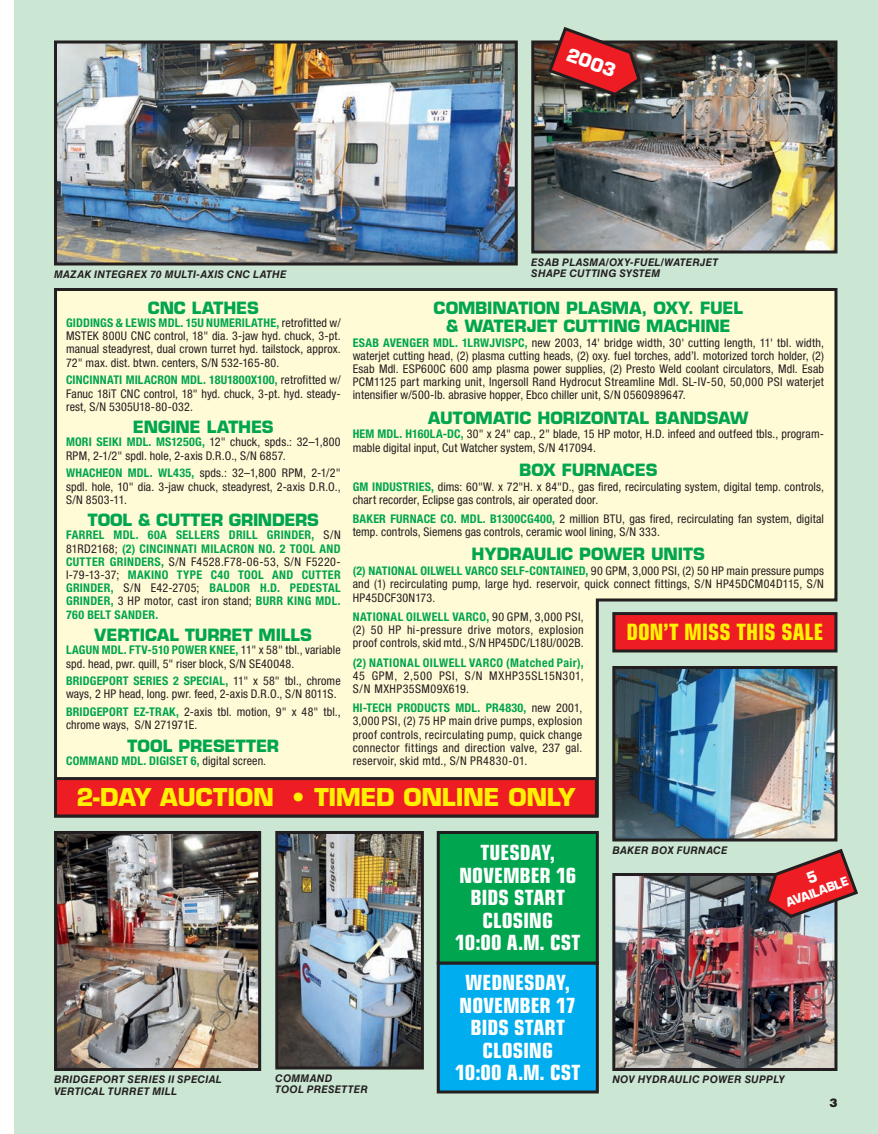
<style>
.page{position:relative;width:878px;height:1134px;background:#cbe6d3}
.page>*{position:absolute;margin:0;border:0;box-sizing:border-box;transform-origin:0 0}
.t1{font:700 24px "Eurostile";letter-spacing:-.015em;color:#fff101}
.t2{font:700 condensed 22.5px "Eurostile";color:#fff101}
.t3{font:700 condensed 21px/22.5px "Eurostile";letter-spacing:-.005em;color:#fff;text-align:center}
.FLAG-TYPE{font:700 18px "Eurostile";color:#fff}
.INV-HEAD{font:700 16.5px/18px "Eurostile";letter-spacing:-.005em;color:#00a54f;text-align:center}
.INV-BODY_less_lead{font:condensed 12px/13.2px "Helvetica Neue LT Std";letter-spacing:.01em;color:#231f20;text-align:justify}
.INV-BODY_less_lead-2{font:700 condensed 12px/13.2px "Helvetica Neue LT Std";letter-spacing:.025em;color:#00a54f;text-align:justify}
.FLAG-TYPE-2{font:700 12px "Eurostile";color:#fff;scale:.95 1}
.t4{font:900 12px "Helvetica";color:#231f20}
.t5{font:italic 700 10.5px/11.6px "Helvetica LT Std";letter-spacing:.02em;color:#231f20}
.s1{font-weight:700;color:#00a54f}
.s2{font-weight:400;color:#231f20}
</style>
<div class="page">
<div style="left:0;top:0;width:14px;height:1134px;background:#fff"></div>
<div style="left:54px;top:288px;width:784px;height:531px;background:#fffbd6"></div>
<img style="left:535px;top:44px;width:298px;height:206px">
<div style="left:531px;top:40px;width:306px;height:214px;border:3px solid #231f20"></div>
<img style="left:58px;top:44px;width:456px;height:218px">
<div style="left:54px;top:40px;width:464px;height:226px;border:3px solid #231f20"></div>
<img style="left:58px;top:835px;width:199px;height:232px">
<div style="left:54px;top:831px;width:207px;height:240px;border:3px solid #231f20"></div>
<img style="left:279px;top:835px;width:141px;height:231px">
<div style="left:275px;top:831px;width:149px;height:239px;border:3px solid #231f20"></div>
<img style="left:616px;top:670px;width:217px;height:168px">
<div style="left:612px;top:666px;width:225px;height:176px;border:3px solid #231f20"></div>
<img style="left:616px;top:877px;width:217px;height:190px">
<div style="left:612px;top:873px;width:225px;height:198px;border:3px solid #231f20"></div>
<div style="left:56px;top:779px;width:540px;height:37px;background:#ee1d23"></div>
<div style="left:54px;top:777px;width:544px;height:41px;border:3px solid #231f20"></div>
<div style="left:614px;top:614px;width:222px;height:37px;background:#ee1d23"></div>
<div style="left:612px;top:612px;width:225px;height:40px;border:3px solid #231f20"></div>
<div style="left:438px;top:963px;width:159px;height:129px;background:#00aeef"></div>
<div style="left:436px;top:962px;width:162px;height:132px;border:3px solid #231f20"></div>
<div style="left:438px;top:832px;width:159px;height:131px;background:#00a54f"></div>
<div style="left:436px;top:831px;width:162px;height:133px;border:3px solid #231f20"></div>
<svg style="left:546px;top:27px;width:96px;height:72px;background:#a44946"></svg>
<svg style="left:763px;top:848px;width:95px;height:72px"></svg>
<p class="t5" style="left:54px;top:268px;width:234px">MAZAK INTEGREX 70 MULTI-AXIS CNC LATHE</p>
<p class="FLAG-TYPE" style="left:571px;top:43px;width:52px;rotate:20deg">2003</p>
<p class="t5" style="left:531px;top:256px;width:188px">ESAB PLASMA/OXY-FUEL/WATERJET<br>SHAPE CUTTING SYSTEM</p>
<p class="INV-HEAD" style="left:433px;top:299px;width:311px">COMBINATION PLASMA, OXY. FUEL &amp; WATERJET CUTTING MACHINE</p>
<p class="INV-BODY_less_lead" style="left:352px;top:336px;width:473px"><span class="s1">ESAB AVENGER MDL. 1LRWJVISPC,</span> new 2003, 14' bridge width, 30' cutting length, 11' tbl. width, waterjet cutting head, (2) plasma cutting heads, (2) oxy. fuel torches, add’l. motorized torch holder, (2)<br>Esab Mdl. ESP600C 600 amp plasma power supplies, (2) Presto Weld coolant circulators, Mdl. Esab PCM1125 part marking unit, Ingersoll Rand Hydrocut Streamline Mdl. SL-IV-50, 50,000 PSI waterjet intensifier w/500-lb. abrasive hopper, Ebco chiller unit, S/N 0560989647.</p>
<p class="INV-HEAD" style="left:428px;top:409px;width:322px">AUTOMATIC HORIZONTAL BANDSAW</p>
<p class="INV-BODY_less_lead" style="left:352px;top:427px;width:472px"><span class="s1">HEM MDL. H160LA-DC,</span> 30" x 24" cap., 2" blade, 15 HP motor, H.D. infeed and outfeed tbls., program&shy;mable digital input, Cut Watcher system, S/N 417094.</p>
<p class="INV-HEAD" style="left:519px;top:461px;width:140px">BOX FURNACES</p>
<p class="INV-BODY_less_lead" style="left:352px;top:480px;width:473px"><span class="s1">GM INDUSTRIES,</span> dims: 60"W. x 72"H. x 84"D., gas fired, recirculating system, digital temp. controls, chart recorder, Eclipse gas controls, air operated door.</p>
<p class="INV-BODY_less_lead" style="left:352px;top:512px;width:472px"><span class="s1">BAKER FURNACE CO. MDL. B1300CG400,</span> 2 million BTU, gas fired, recirculating fan system, digital temp. controls, Siemens gas controls, ceramic wool lining, S/N 333.</p>
<p class="INV-HEAD" style="left:471px;top:545px;width:235px">HYDRAULIC POWER UNITS</p>
<p class="INV-BODY_less_lead" style="left:352px;top:564px;width:473px"><span class="s1">(2) NATIONAL OILWELL VARCO SELF-CONTAINED,</span> 90 GPM, 3,000 PSI, (2) 50 HP main pressure pumps and (1) recirculating pump, large hyd. reservoir, quick connect fittings, S/N HP45DCM04D115, S/N HP45DCF30N173.</p>
<p class="INV-BODY_less_lead" style="left:352px;top:610px;width:233px"><span class="s1">NATIONAL OILWELL VARCO,</span> 90 GPM, 3,000 PSI, (2) 50 HP hi-pressure drive motors, explosion proof controls, skid mtd., S/N HP45DC/L18U/002B.</p>
<p class="INV-BODY_less_lead" style="left:352px;top:656px;width:232px"><span class="s1">(2) NATIONAL OILWELL VARCO (Matched Pair), </span>45 GPM, 2,500 PSI, S/N MXHP35SL15N301, S/N MXHP35SM09X619.</p>
<p class="INV-BODY_less_lead" style="left:352px;top:701px;width:231px"><span class="s1">HI-TECH PRODUCTS MDL. PR4830,</span> new 2001, 3,000 PSI, (2) 75 HP main drive pumps, explosion proof controls, recirculating pump, quick change connector fittings and direction valve, 237 gal. reservoir, skid mtd., S/N PR4830-01.</p>
<p class="INV-HEAD" style="left:148px;top:299px;width:113px">CNC LATHES</p>
<p class="INV-BODY_less_lead" style="left:66px;top:316px;width:276px"><span class="s1">GIDDINGS &amp; LEWIS MDL. 15U NUMERILATHE,</span> retrofitted w/ MSTEK 800U CNC control, 18" dia. 3-jaw hyd. chuck, 3-pt. manual steadyrest, dual crown turret hyd. tailstock, approx.<br>72" max. dist. btwn. centers, S/N 532-165-80.</p>
<p class="INV-BODY_less_lead" style="left:66px;top:373px;width:276px"><span class="s1">CINCINNATI MILACRON MDL. 18U1800X100,</span> retrofitted w/ Fanuc 18iT CNC control, 18" hyd. chuck, 3-pt. hyd. steady&shy;rest, S/N 5305U18-80-032.</p>
<p class="INV-HEAD" style="left:133px;top:418px;width:142px">ENGINE LATHES</p>
<p class="INV-BODY_less_lead" style="left:66px;top:436px;width:276px"><span class="s1">MORI SEIKI MDL. MS1250G,</span> 12" chuck, spds.: 32–1,800<br>RPM, 2-1/2" spdl. hole, 2-axis D.R.O., S/N 6857.</p>
<p class="INV-BODY_less_lead" style="left:66px;top:466px;width:276px"><span class="s1">WHACHEON MDL. WL435,</span> spds.: 32–1,800 RPM, 2-1/2" spdl. hole, 10" dia. 3-jaw chuck, steadyrest, 2-axis D.R.O., S/N 8503-11.</p>
<p class="INV-HEAD" style="left:88px;top:511px;width:233px">TOOL &amp; CUTTER GRINDERS</p>
<p class="INV-BODY_less_lead-2" style="left:66px;top:528px;width:276px">FARREL MDL. 60A SELLERS DRILL GRINDER, <span class="s2">S/N 81RD2168;</span> (2) CINCINNATI MILACRON NO. 2 TOOL AND CUTTER GRINDERS, <span class="s2">S/N F4528.F78-06-53, S/N F5220- I-79-13-37;</span> MAKINO TYPE C40 TOOL AND CUTTER GRINDER, <span class="s2">S/N E42-2705;</span> BALDOR H.D. PEDESTAL GRINDER, <span class="s2">3 HP motor, cast iron stand;</span> BURR KING MDL.<br>760 BELT SANDER.</p>
<p class="INV-HEAD" style="left:95px;top:626px;width:219px">VERTICAL TURRET MILLS</p>
<p class="INV-BODY_less_lead" style="left:66px;top:643px;width:276px"><span class="s1">LAGUN MDL. FTV-510 POWER KNEE,</span> 11" x 58" tbl., variable spd. head, pwr. quill, 5" riser block, S/N SE40048.</p>
<p class="INV-BODY_less_lead" style="left:66px;top:674px;width:276px"><span class="s1">BRIDGEPORT SERIES 2 SPECIAL,</span> 11" x 58" tbl., chrome ways, 2 HP head, long. pwr. feed, 2-axis D.R.O., S/N 8011S.</p>
<p class="INV-BODY_less_lead" style="left:66px;top:705px;width:276px"><span class="s1">BRIDGEPORT EZ-TRAK,</span> 2-axis tbl. motion, 9" x 48" tbl., chrome ways, S/N 271971E.</p>
<p class="INV-HEAD" style="left:127px;top:737px;width:153px">TOOL PRESETTER</p>
<p class="INV-BODY_less_lead-2" style="left:66px;top:754px;width:202px">COMMAND MDL. DIGISET 6, <span class="s2">digital screen.</span></p>
<p class="t1" style="left:76px;top:783px;width:500px">2-DAY AUCTION • TIMED ONLINE ONLY</p>
<p class="t2" style="left:626px;top:619px;width:199px">DON’T MISS THIS SALE</p>
<p class="t5" style="left:54px;top:1073px;width:169px">BRIDGEPORT SERIES II SPECIAL<br>VERTICAL TURRET MILL</p>
<p class="t5" style="left:275px;top:1072px;width:94px">COMMAND<br>TOOL PRESETTER</p>
<p class="t3" style="left:459px;top:841px;width:119px">TUESDAY,<br>NOVEMBER 16</p>
<p class="t3" style="left:470px;top:886px;width:96px">BIDS START<br>CLOSING</p>
<p class="t3" style="left:455px;top:931px;width:127px">10:00 A.M. CST</p>
<p class="t3" style="left:459px;top:971px;width:118px">WEDNESDAY,<br>NOVEMBER 17</p>
<p class="t3" style="left:470px;top:1016px;width:96px">BIDS START<br>CLOSING</p>
<p class="t3" style="left:455px;top:1061px;width:127px">10:00 A.M. CST</p>
<p class="t5" style="left:612px;top:844px;width:117px">BAKER BOX FURNACE</p>
<p class="FLAG-TYPE-2" style="left:784px;top:896px;width:70px;rotate:-20deg">AVAILABLE</p>
<p class="t5" style="left:612px;top:1073px;width:174px">NOV HYDRAULIC POWER SUPPLY</p>
<p class="t4" style="left:829px;top:1094px;width:10px">3</p>
</div>
